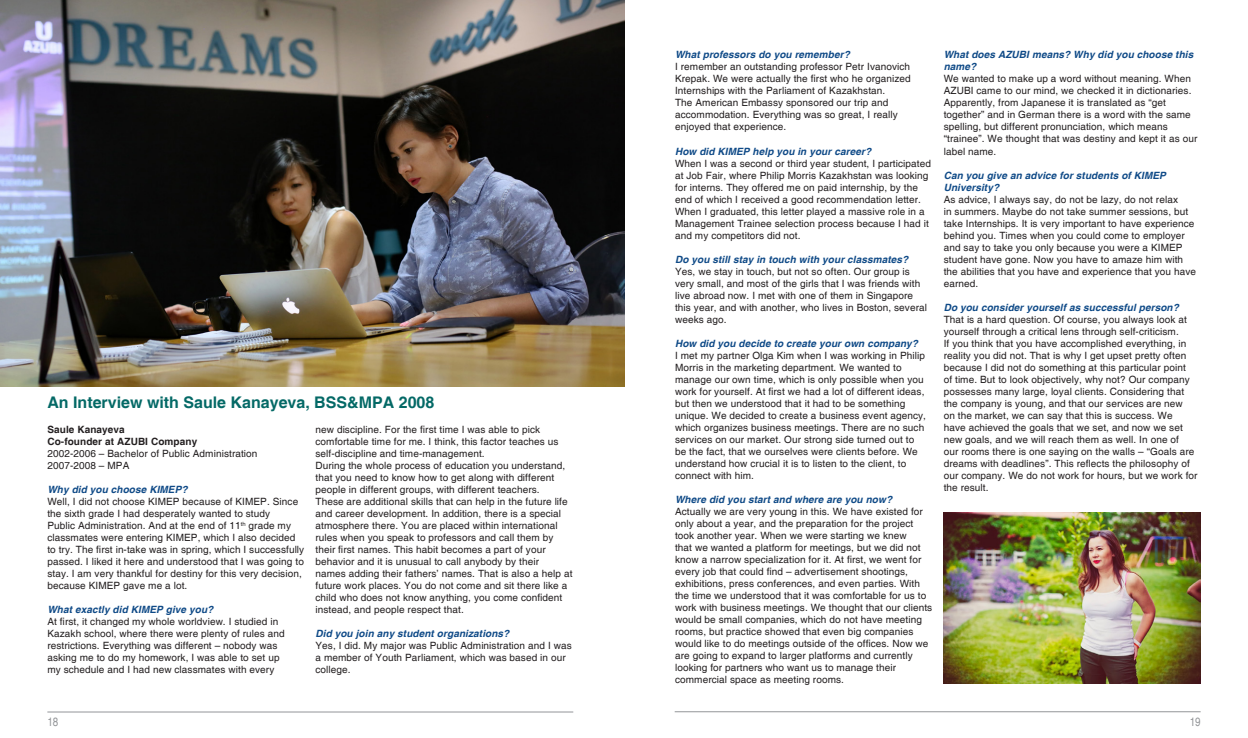
<style>
.page{position:relative;width:1248px;height:738px;background:#fff}
.page>*{position:absolute;margin:0;border:0;box-sizing:border-box;transform-origin:0 0}
.t1{font:700 16px "Helvetica";color:#046966}
.t2{font:condensed 12px "Helvetica";color:#939598}
.t3{font:10px/12px "Helvetica";letter-spacing:.01em;color:#231f20}
.t4{font:italic 700 10px/12px "Helvetica";letter-spacing:.01em;color:#0f4a87}
.t5{font:700 10px/12px "Helvetica";letter-spacing:.01em;color:#231f20}
</style>
<div class="page">
<hr style="left:47px;top:711px;width:526px;height:1px;background:#939598">
<hr style="left:674px;top:711px;width:526px;height:1px;background:#939598">
<img style="left:0;top:0;width:624px;height:386px">
<img style="left:943px;top:512px;width:257px;height:171px">
<h1 class="t1" style="left:47px;top:392px;width:279px">An Interview with Saule Kanayeva, BSS</h1>
<h1 class="t1" style="left:347px;top:392px;width:89px">&amp;MPA 2008</h1>
<p class="t5" style="left:47px;top:423px;width:90px">Saule Kanayeva<br>Co-founder at AZUBI</p>
<p class="t5" style="left:151px;top:435px;width:48px">Company</p>
<p class="t3" style="left:47px;top:447px;width:212px">2002-2006 – Bachelor of Public Administration<br>2007-2008 – MPA</p>
<p class="t4" style="left:47px;top:483px;width:142px">Why did you choose KIMEP?</p>
<p class="t3" style="left:47px;top:495px;width:258px">Well, I did not choose KIMEP because of KIMEP. Since the sixth grade I had desperately wanted to study<br>Public Administration. And at the end of 11<sup>th</sup> grade my classmates were entering KIMEP, which I also decided to try. The first in-take was in spring, which I successfully passed. I liked it here and understood that I was going to stay. I am very thankful for destiny for this very decision, because KIMEP gave me a lot.</p>
<p class="t4" style="left:47px;top:603px;width:167px">What exactly did KIMEP give you?</p>
<p class="t3" style="left:47px;top:615px;width:239px">At first, it changed my whole worldview. I studied in Kazakh school, where there were plenty of rules and restrictions. Everything was different – nobody was asking me to do my homework, I was able to set up my schedule and I had new classmates with every</p>
<p class="t3" style="left:315px;top:423px;width:258px">new discipline. For the first time I was able to pick comfortable time for me. I think, this factor teaches us self-discipline and time-management.<br>During the whole process of education you understand, that you need to know how to get along with different people in different groups, with different teachers.<br>These are additional skills that can help in the future life and career development. In addition, there is a special atmosphere there. You are placed within international rules when you speak to professors and call them by their first names. This habit becomes a part of your behavior and it is unusual to call anybody by their<br>names adding their fathers’ names. That is also a help at future work places. You do not come and sit there like a child who does not know anything, you come confident instead, and people respect that.</p>
<p class="t4" style="left:315px;top:627px;width:195px">Did you join any student organizations?</p>
<p class="t3" style="left:315px;top:639px;width:258px">Yes, I did. My major was Public Administration and I was a member of Youth Parliament, which was based in our college.</p>
<p class="t4" style="left:675px;top:49px;width:176px">What professors do you remember?</p>
<p class="t3" style="left:675px;top:61px;width:237px">I remember an outstanding professor Petr Ivanovich Krepak. We were actually the first who he organized Internships with the Parliament of Kazakhstan.<br>The American Embassy sponsored our trip and accommodation. Everything was so great, I really enjoyed that experience.</p>
<p class="t4" style="left:675px;top:145px;width:197px">How did KIMEP help you in your career?</p>
<p class="t3" style="left:675px;top:157px;width:257px">When I was a second or third year student, I participated at Job Fair, where Philip Morris Kazakhstan was looking for interns. They offered me on paid internship, by the end of which I received a good recommendation letter.<br>When I graduated, this letter played a massive role in a Management Trainee selection process because I had it and my competitors did not.</p>
<p class="t4" style="left:675px;top:253px;width:235px">Do you still stay in touch with your classmates?</p>
<p class="t3" style="left:675px;top:265px;width:253px">Yes, we stay in touch, but not so often. Our group is very small, and most of the girls that I was friends with live abroad now. I met with one of them in Singapore this year, and with another, who lives in Boston, several weeks ago.</p>
<p class="t4" style="left:675px;top:337px;width:244px">How did you decide to create your own company?</p>
<p class="t3" style="left:675px;top:349px;width:252px">I met my partner Olga Kim when I was working in Philip Morris in the marketing department. We wanted to manage our own time, which is only possible when you work for yourself. At first we had a lot of different ideas, but then we understood that it had to be something unique. We decided to create a business event agency, which organizes business meetings. There are no such services on our market. Our strong side turned out to be the fact, that we ourselves were clients before. We understand how crucial it is to listen to the client, to connect with him.</p>
<p class="t4" style="left:675px;top:493px;width:218px">Where did you start and where are you now?</p>
<p class="t3" style="left:675px;top:505px;width:259px">Actually we are very young in this. We have existed for only about a year, and the preparation for the project took another year. When we were starting we knew<br>that we wanted a platform for meetings, but we did not know a narrow specialization for it. At first, we went for every job that could find – advertisement shootings, exhibitions, press conferences, and even parties. With the time we understood that it was comfortable for us to work with business meetings. We thought that our clients would be small companies, which do not have meeting rooms, but practice showed that even big companies would like to do meetings outside of the offices. Now we are going to expand to larger platforms and currently looking for partners who want us to manage their commercial space as meeting rooms.</p>
<p class="t4" style="left:943px;top:49px;width:251px">What does AZUBI means? Why did you choose this name?</p>
<p class="t3" style="left:943px;top:73px;width:255px">We wanted to make up a word without meaning. When AZUBI came to our mind, we checked it in dictionaries.<br>Apparently, from Japanese it is translated as “get together” and in German there is a word with the same spelling, but different pronunciation, which means “trainee”. We thought that was destiny and kept it as our label name.</p>
<p class="t4" style="left:943px;top:169px;width:224px">Can you give an advice for students of KIMEP<br>University?</p>
<p class="t3" style="left:943px;top:193px;width:254px">As advice, I always say, do not be lazy, do not relax<br>in summers. Maybe do not take summer sessions, but take Internships. It is very important to have experience behind you. Times when you could come to employer and say to take you only because you were a KIMEP student have gone. Now you have to amaze him with the abilities that you have and experience that you have earned.</p>
<p class="t4" style="left:943px;top:301px;width:237px">Do you consider yourself as successful person?</p>
<p class="t3" style="left:943px;top:313px;width:255px">That is a hard question. Of course, you always look at yourself through a critical lens through self-criticism.<br>If you think that you have accomplished everything, in reality you did not. That is why I get upset pretty often because I did not do something at this particular point<br>of time. But to look objectively, why not? Our company possesses many large, loyal clients. Considering that the company is young, and that our services are new<br>on the market, we can say that this is success. We<br>have achieved the goals that we set, and now we set new goals, and we will reach them as well. In one of<br>our rooms there is one saying on the walls – “Goals are dreams with deadlines”. This reflects the philosophy of our company. We do not work for hours, but we work for the result.</p>
<p class="t2" style="left:47px;top:714px;width:12px">18</p>
<p class="t2" style="left:1189px;top:714px;width:12px">19</p>
</div>
